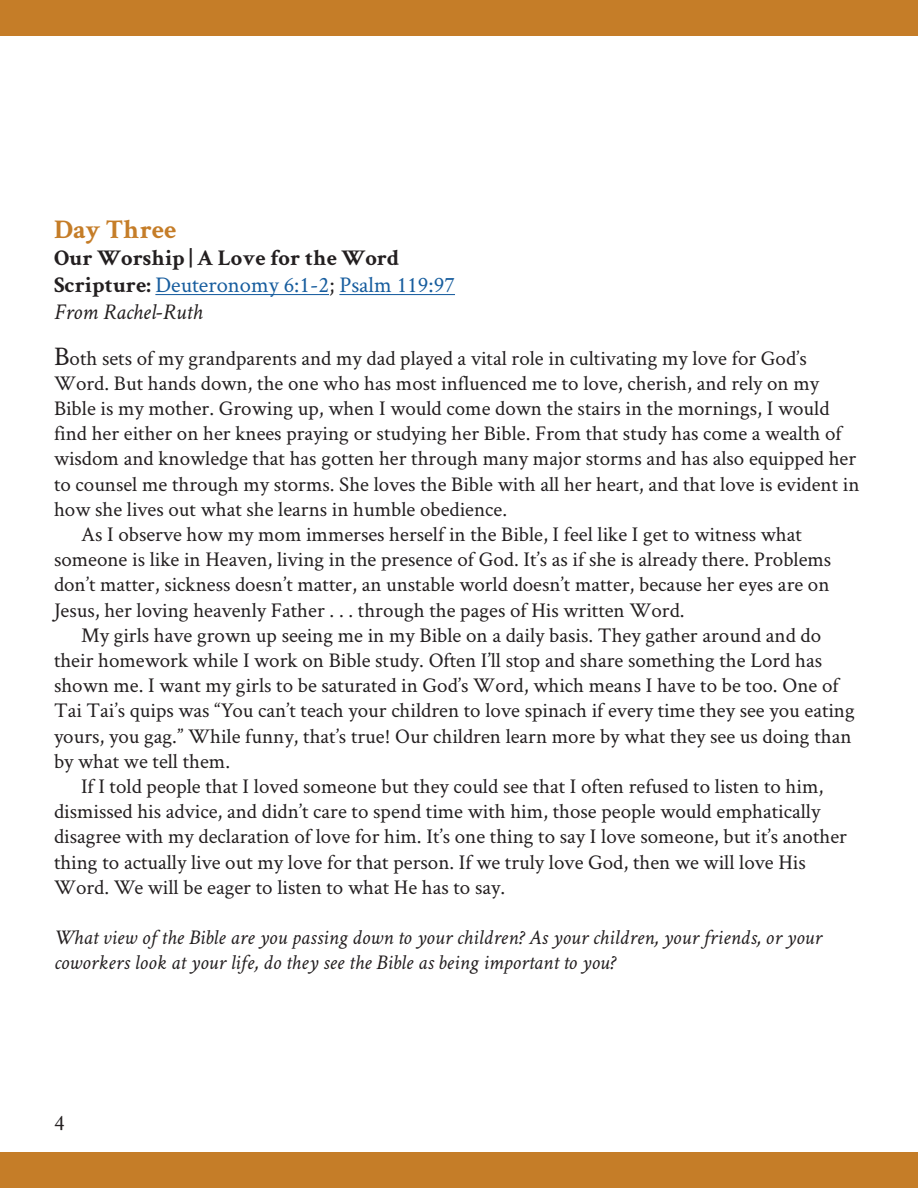
<style>
.page{position:relative;width:918px;height:1188px;background:#fff}
.page>*{position:absolute;margin:0;border:0;box-sizing:border-box;transform-origin:0 0}
.t1{font:700 27px "Crimson Text";color:#c57d28}
.t2{font:22.5px/27px "Crimson Text";color:#175d9e}
.t3{font:700 22.5px "Crimson Text";color:#231f20}
.t4{font:22.5px "Crimson Text";color:#231f20}
.t5{font:21px/25.2px "Crimson Text";color:#231f20}
.t6{font:italic 21px/25.2px "Crimson Text";color:#231f20}
.s1{font-weight:700;color:#231f20}
.s2{color:#231f20}
.s3{font-style:italic;color:#231f20}
.s4{font-size:27px}
</style>
<div class="page">
<hr style="left:155px;top:294px;width:174px;height:1px;background:#175d9e">
<hr style="left:339px;top:294px;width:116px;height:1px;background:#175d9e">
<div style="left:0;top:0;width:918px;height:36px;background:#c57d28"></div>
<div style="left:0;top:1152px;width:918px;height:36px;background:#c57d28"></div>
<p class="t1" style="left:54px;top:212px;width:124px">Day Three</p>
<p class="t3" style="left:54px;top:244px;width:347px">Our Worship | A Love for the Word</p>
<p class="t2" style="left:54px;top:270px;width:403px"><span class="s1">Scripture:</span> Deuteronomy 6:1-2<span class="s2">;</span> Psalm 119:97<br><span class="s3">From Rachel-Ruth</span></p>
<p class="t5" style="left:54px;top:344px;width:807px"><span class="s4">B</span>oth sets of my grandparents and my dad played a vital role in cultivating my love for God’s Word. But hands down, the one who has most influenced me to love, cherish, and rely on my Bible is my mother. Growing up, when I would come down the stairs in the mornings, I would find her either on her knees praying or studying her Bible. From that study has come a wealth of wisdom and knowledge that has gotten her through many major storms and has also equipped her to counsel me through my storms. She loves the Bible with all her heart, and that love is evident in how she lives out what she learns in humble obedience.</p>
<p class="t5" style="left:54px;top:521px;width:779px;text-indent:27px">As I observe how my mom immerses herself in the Bible, I feel like I get to witness what someone is like in Heaven, living in the presence of God. It’s as if she is already there. Problems don’t matter, sickness doesn’t matter, an unstable world doesn’t matter, because her eyes are on Jesus, her loving heavenly Father . . . through the pages of His written Word.</p>
<p class="t5" style="left:54px;top:622px;width:802px;text-indent:27px">My girls have grown up seeing me in my Bible on a daily basis. They gather around and do their homework while I work on Bible study. Often I’ll stop and share something the Lord has shown me. I want my girls to be saturated in God’s Word, which means I have to be too. One of Tai Tai’s quips was “You can’t teach your children to love spinach if every time they see you eating yours, you gag.” While funny, that’s true! Our children learn more by what they see us doing than by what we tell them.</p>
<p class="t5" style="left:54px;top:773px;width:795px;text-indent:27px">If I told people that I loved someone but they could see that I often refused to listen to him, dismissed his advice, and didn’t care to spend time with him, those people would emphatically disagree with my declaration of love for him. It’s one thing to say I love someone, but it’s another thing to actually live out my love for that person. If we truly love God, then we will love His Word. We will be eager to listen to what He has to say.</p>
<p class="t6" style="left:54px;top:925px;width:769px">What view of the Bible are you passing down to your children? As your children, your friends, or your coworkers look at your life, do they see the Bible as being important to you?</p>
<p class="t4" style="left:54px;top:1107px;width:12px">4</p>
</div>
